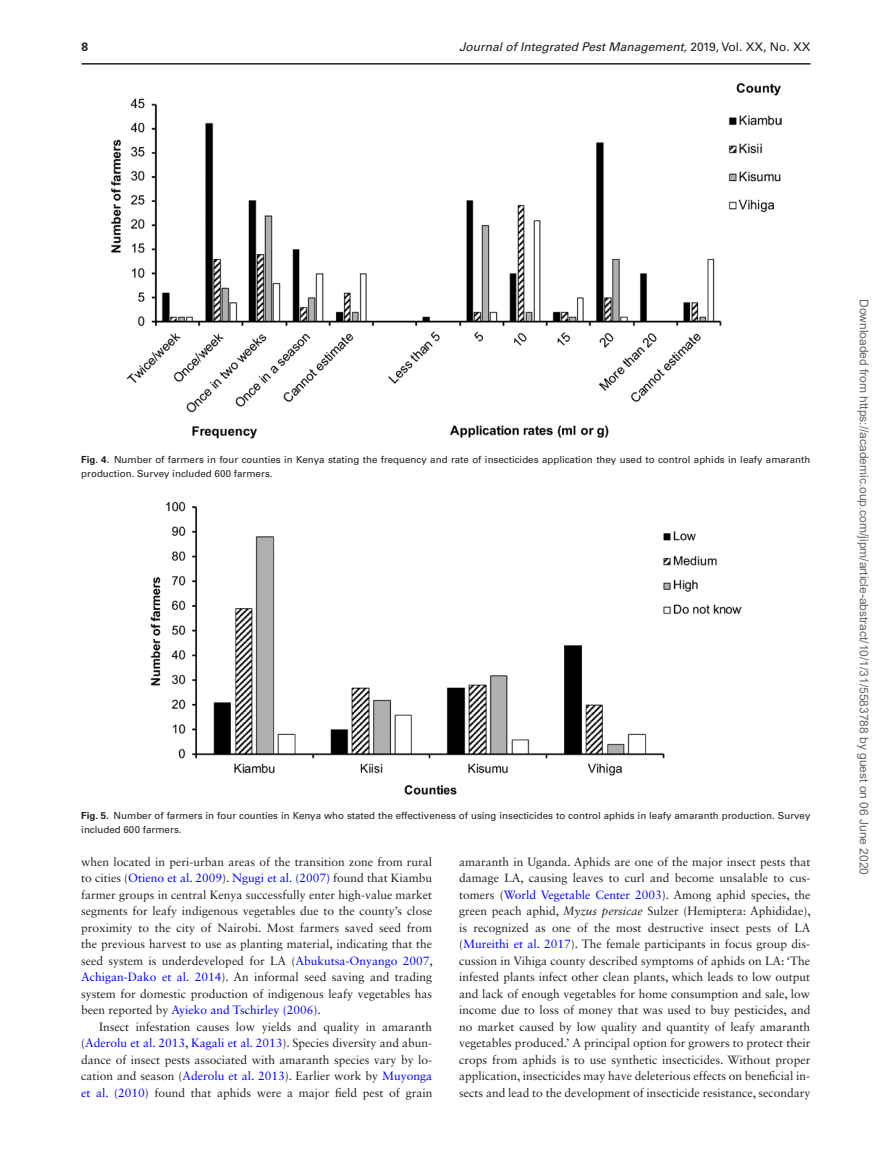
<style>
.page{position:relative;width:893px;height:1174px;background:#fff}
.page>*{position:absolute;margin:0;border:0;box-sizing:border-box;transform-origin:0 0}
.t1{font:12px/16.5px "Sabon LT Std";color:#231f20;text-align:justify}
.t2{font:12px "Arial";color:#666}
.t3{font:italic 12px "Univers LT Std";color:#231f20}
.t4{font:700 12px "Univers LT Std";color:#231f20}
.t5{font:9.75px/14.2px "Univers LT Std";color:#231f20}
.s1{font-style:normal}
.s2{font-weight:700}
.s3{color:#00f}
.s4{font-style:italic}
</style>
<div class="page">
<hr style="left:81px;top:63px;width:729px;height:2px;background:#231f20">
<img style="left:150px;top:501px;width:591px;height:293px">
<img style="left:110px;top:83px;width:671px;height:355px">
<p class="t4" style="left:81px;top:40px;width:8px">8</p>
<p class="t3" style="left:459px;top:40px;width:353px">Journal of Integrated Pest Management, <span class="s1">2019, Vol. XX, No. XX</span></p>
<p class="t5" style="left:81px;top:452px;width:730px"><span class="s2">Fig. 4.</span> Number of farmers in four counties in Kenya stating the frequency and rate of insecticides application they used to control aphids in leafy amaranth production. Survey included 600 farmers.</p>
<p class="t5" style="left:81px;top:808px;width:731px"><span class="s2">Fig. 5.</span> Number of farmers in four counties in Kenya who stated the effectiveness of using insecticides to control aphids in leafy amaranth production. Survey included 600 farmers.</p>
<p class="t1" style="left:81px;top:853px;width:353px">when located in peri-urban areas of the transition zone from rural to cities (<span class="s3">Otieno et al. 2009</span>). <span class="s3">Ngugi et al. (2007)</span> found that Kiambu farmer groups in central Kenya successfully enter high-value market segments for leafy indigenous vegetables due to the county’s close proximity to the city of Nairobi. Most farmers saved seed from the previous harvest to use as planting material, indicating that the seed system is underdeveloped for LA (<span class="s3">Abukutsa-Onyango 2007</span>, <span class="s3">Achigan-Dako et al. 2014</span>). An informal seed saving and trading system for domestic production of indigenous leafy vegetables has been reported by <span class="s3">Ayieko and Tschirley (2006)</span>.</p>
<p class="t1" style="left:81px;top:1018px;width:353px;text-indent:18px">Insect infestation causes low yields and quality in amaranth (<span class="s3">Aderolu et al. 2013</span>, <span class="s3">Kagali et al. 2013</span>). Species diversity and abun&shy;dance of insect pests associated with amaranth species vary by lo&shy;cation and season (<span class="s3">Aderolu et al. 2013</span>). Earlier work by <span class="s3">Muyonga et al. (2010)</span> found that aphids were a major field pest of grain</p>
<p class="t1" style="left:459px;top:853px;width:353px">amaranth in Uganda. Aphids are one of the major insect pests that damage LA, causing leaves to curl and become unsalable to cus&shy;tomers (<span class="s3">World Vegetable Center 2003</span>). Among aphid species, the green peach aphid, <span class="s4">Myzus persicae</span> Sulzer (Hemiptera: Aphididae), is recognized as one of the most destructive insect pests of LA (<span class="s3">Mureithi et al. 2017</span>). The female participants in focus group dis&shy;cussion in Vihiga county described symptoms of aphids on LA: ‘The infested plants infect other clean plants, which leads to low output and lack of enough vegetables for home consumption and sale, low income due to loss of money that was used to buy pesticides, and no market caused by low quality and quantity of leafy amaranth vegetables produced.’ A principal option for growers to protect their crops from aphids is to use synthetic insecticides. Without proper application, insecticides may have deleterious effects on beneficial in&shy;sects and lead to the development of insecticide resistance, secondary</p>
<p class="t2" style="left:868px;top:299px;width:577px;rotate:90deg">Downloaded from https://academic.oup.com/jipm/article-abstract/10/1/31/5583788 by guest on 06 June 2020</p>
</div>
